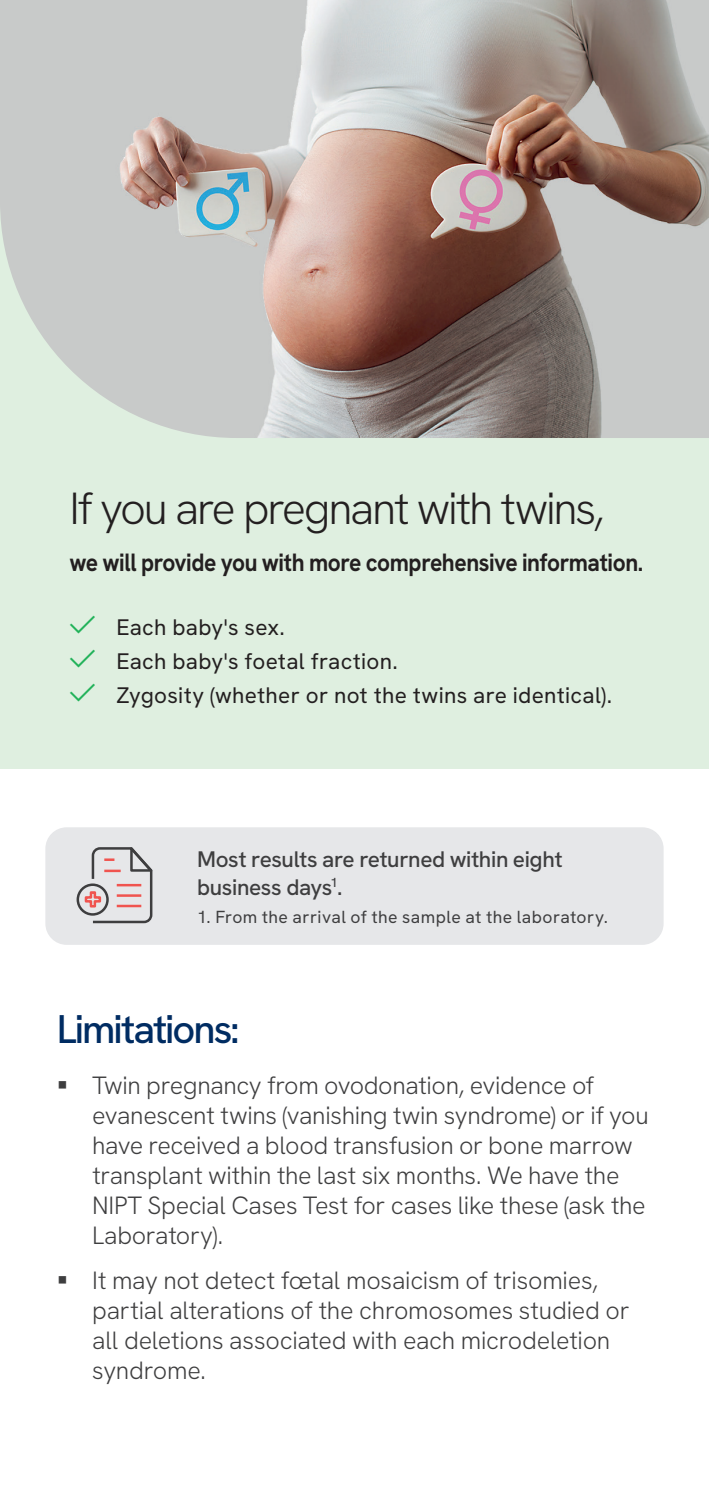
<style>
.page{position:relative;width:709px;height:1489px;background:#fff}
.page>*{position:absolute;margin:0;border:0;box-sizing:border-box;transform-origin:0 0}
.Titular_1{font:300 45px "HK Grotesk";letter-spacing:-.05em;color:#231f20}
.Titulo_3{font:500 40px "HK Grotesk";letter-spacing:-.05em;color:#002c62}
.t1{font:300 25px/30px "HK Grotesk";letter-spacing:-.015em;color:#3e3e3f}
.Titular_1-2{font:700 25px "HK Grotesk";letter-spacing:-.02em;color:#231f20;scale:.91 1}
.t2{font:22.5px "HK Grotesk";letter-spacing:.015em;color:#231f20}
.Texto_base_10pt{font:500 22.5px/27px "HK Grotesk";letter-spacing:-.015em;color:#3e3e3f}
.Texto_base_10pt-2{font:17.5px "HK Grotesk";letter-spacing:.025em;color:#3e3e3f}
.s1{font-family:"Segoe MDL2 Assets";font-size:31.5px;color:#21b259}
</style>
<div class="page">
<div style="left:0;top:144px;width:709px;height:625px;background:#dfefe0"></div>
<img style="left:0;top:0;width:709px;height:438px">
<div style="left:45px;top:827px;width:618px;height:117px;background:#e6e7e9;border-radius:21px"></div>
<div style="left:77px;top:883px;width:32px;height:32px;border:2px solid #3e3e3f;border-radius:50%"></div>
<svg style="left:83px;top:847px;width:70px;height:77px"></svg>
<p class="Titular_1" style="left:69px;top:479px;width:536px">If you are pregnant with twins,</p>
<p class="Titular_1-2" style="left:69px;top:546px;width:632px">we will provide you with more comprehensive information.</p>
<p class="t2" style="left:67px;top:612px;width:220px"><span class="s1">Í</span> Each baby's sex.</p>
<p class="t2" style="left:67px;top:646px;width:333px"><span class="s1">Í</span> Each baby's foetal fraction.</p>
<p class="t2" style="left:67px;top:680px;width:547px"><span class="s1">Í</span> Zygosity (whether or not the twins are identical).</p>
<p class="Texto_base_10pt" style="left:197px;top:845px;width:367px">Most results are returned within eight business days<sup>1</sup>.</p>
<p class="Texto_base_10pt-2" style="left:197px;top:905px;width:412px">1. From the arrival of the sample at the laboratory.</p>
<p class="Titulo_3" style="left:57px;top:1002px;width:184px">Limitations:</p>
<p class="t1" style="left:92px;top:1069px;width:558px">Twin pregnancy from ovodonation, evidence of evanescent twins (vanishing twin syndrome) or if you have received a blood transfusion or bone marrow transplant within the last six months. We have the NIPT Special Cases Test for cases like these (ask the Laboratory).</p>
<p class="t1" style="left:92px;top:1264px;width:539px">It may not detect fœtal mosaicism of trisomies, partial alterations of the chromosomes studied or all deletions associated with each microdeletion syndrome.</p>
</div>
